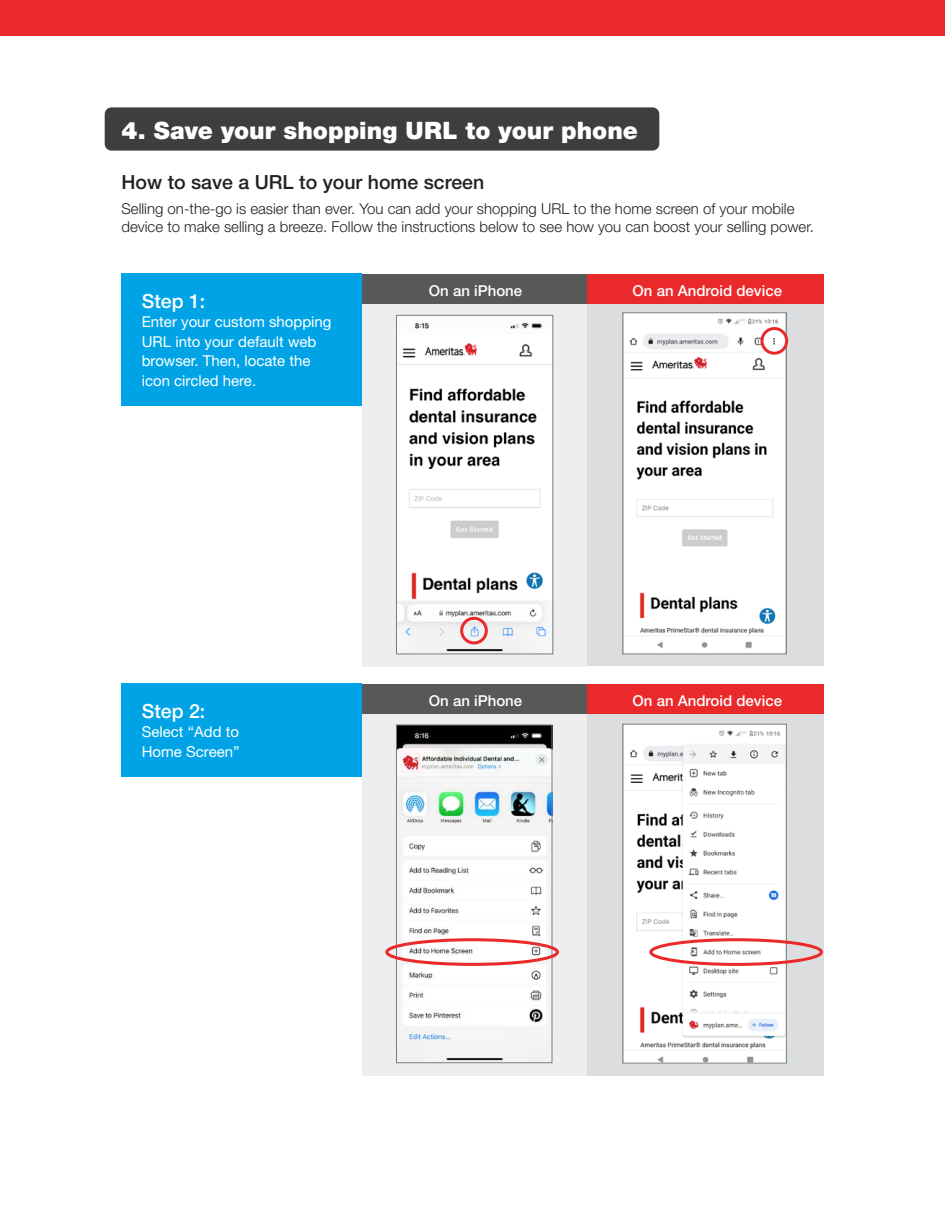
<style>
.page{position:relative;width:945px;height:1215px;background:#fff}
.page>*{position:absolute;margin:0;border:0;box-sizing:border-box;transform-origin:0 0}
.t1{font:900 24px "Helvetica Neue LT Std";color:#fff}
.t2{font:500 19.5px "Helvetica Neue LT Std";color:#231f20}
.subhead{font:500 19.5px "Helvetica Neue LT Std";color:#fff}
.t3{font:300 15px/18px "Helvetica Neue LT Std";color:#231f20}
.rev_body{font:15px/19.5px "Helvetica Neue LT Std";color:#fff}
.subhead-2{font:500 15px "Helvetica Neue LT Std";color:#fff}
</style>
<div class="page">
<div style="left:105px;top:107px;width:554px;height:44px;background:#3e3e3f;border-radius:7px"></div>
<div style="left:0;top:0;width:945px;height:36px;background:#e9292a"></div>
<div style="left:587px;top:713px;width:237px;height:362px;background:#dcdddf"></div>
<div style="left:362px;top:712px;width:225px;height:363px;background:#eeeeef"></div>
<div style="left:587px;top:304px;width:237px;height:362px;background:#dcdddf"></div>
<div style="left:362px;top:303px;width:225px;height:363px;background:#eeeeef"></div>
<div style="left:587px;top:684px;width:237px;height:30px;background:#e9292a"></div>
<div style="left:587px;top:274px;width:237px;height:30px;background:#e9292a"></div>
<div style="left:362px;top:684px;width:225px;height:30px;background:#57585a"></div>
<div style="left:362px;top:274px;width:225px;height:30px;background:#57585a"></div>
<div style="left:122px;top:274px;width:240px;height:132px;background:#00a4e6"></div>
<div style="left:122px;top:684px;width:240px;height:93px;background:#00a4e6"></div>
<img style="left:398px;top:727px;width:152px;height:334px">
<div style="left:396px;top:725px;width:156px;height:338px;border:1px solid #717d83"></div>
<img style="left:624px;top:726px;width:161px;height:336px">
<div style="left:622px;top:724px;width:165px;height:340px;border:1px solid #717d83"></div>
<img style="left:398px;top:317px;width:153px;height:335px">
<div style="left:396px;top:315px;width:157px;height:339px;border:1px solid #717d83"></div>
<img style="left:625px;top:314px;width:160px;height:338px">
<div style="left:622px;top:312px;width:165px;height:342px;border:1px solid #717d83"></div>
<div style="left:760px;top:327px;width:28px;height:28px;border:3px solid #e9292a;border-radius:50%"></div>
<div style="left:460px;top:617px;width:28px;height:27px;border:3px solid #e9292a;border-radius:50%"></div>
<div style="left:385px;top:938px;width:174px;height:28px;border:3px solid #e9292a;border-radius:50%"></div>
<div style="left:649px;top:938px;width:174px;height:28px;border:3px solid #e9292a;border-radius:50%"></div>
<p class="t1" style="left:122px;top:116px;width:518px">4. Save your shopping URL to your phone</p>
<p class="t2" style="left:122px;top:170px;width:364px">How to save a URL to your home screen</p>
<p class="t3" style="left:122px;top:199px;width:694px">Selling on-the-go is easier than ever. You can add your shopping URL to the home screen of your mobile device to make selling a breeze. Follow the instructions below to see how you can boost your selling power.</p>
<p class="subhead" style="left:142px;top:289px;width:65px">Step 1:</p>
<p class="rev_body" style="left:142px;top:312px;width:191px">Enter your custom shopping<br>URL into your default web browser. Then, locate the icon circled here.</p>
<p class="subhead-2" style="left:429px;top:282px;width:95px">On an iPhone</p>
<p class="subhead-2" style="left:633px;top:282px;width:151px">On an Android device</p>
<p class="subhead" style="left:142px;top:699px;width:65px">Step 2:</p>
<p class="rev_body" style="left:142px;top:722px;width:99px">Select “Add to<br>Home Screen”</p>
<p class="subhead-2" style="left:429px;top:692px;width:95px">On an iPhone</p>
<p class="subhead-2" style="left:633px;top:692px;width:151px">On an Android device</p>
</div>
